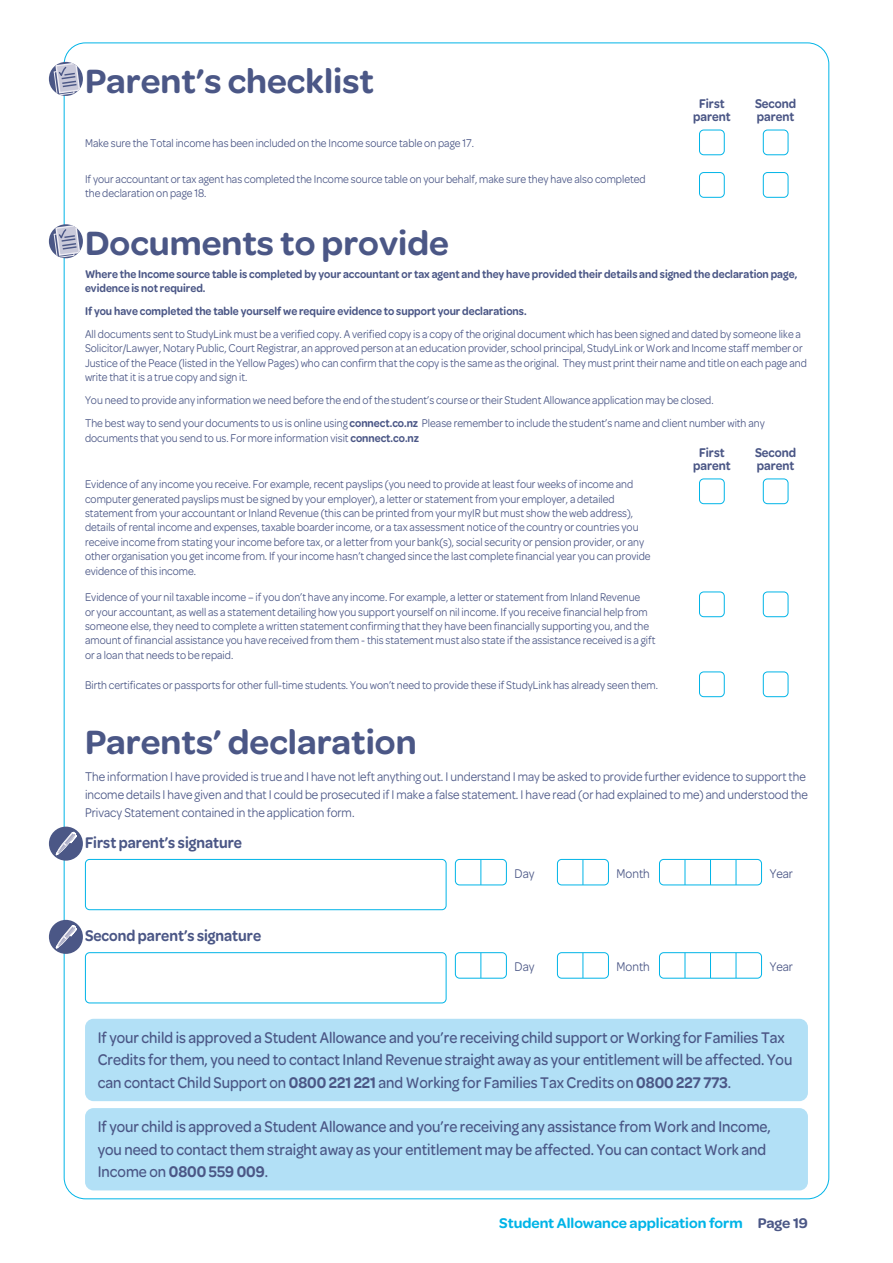
<style>
.page{position:relative;width:893px;height:1263px;background:#fff}
.page>*{position:absolute;margin:0;border:0;box-sizing:border-box;transform-origin:0 0}
.Head_1{font:600 36px "Omnes";color:#4b5786}
.Call_outs{font:500 16.5px/22.5px "Omnes";color:#4b5786;scale:.9 1}
.Head_4{font:600 16.5px "Omnes";color:#4b5786;scale:.9 1}
.t1{font:600 15px "Omnes";color:#00b4e7}
.Body{font:13.5px/18px "Omnes";color:#4b5786;scale:.9 1}
.Body_semibold{font:600 13.5px/13.5px "Omnes";color:#4b5786;text-align:center;scale:.9 1}
.Body-2{font:12px/14.4px "Omnes";color:#4b5786;scale:.9 1}
.Body_semibold-2{font:600 12px/14.4px "Omnes";color:#4b5786;scale:.9 1}
.s1{font-weight:600}
.s2{color:#4b5786}
</style>
<div class="page">
<div style="left:699px;top:130px;width:26px;height:25px;border:1px solid #00b4e7;border-radius:4px"></div>
<div style="left:763px;top:130px;width:25px;height:25px;border:1px solid #00b4e7;border-radius:4px"></div>
<div style="left:699px;top:172px;width:26px;height:26px;border:1px solid #00b4e7;border-radius:4px"></div>
<div style="left:763px;top:172px;width:25px;height:26px;border:1px solid #00b4e7;border-radius:4px"></div>
<div style="left:699px;top:479px;width:26px;height:25px;border:1px solid #00b4e7;border-radius:4px"></div>
<div style="left:763px;top:479px;width:25px;height:25px;border:1px solid #00b4e7;border-radius:4px"></div>
<div style="left:699px;top:592px;width:26px;height:25px;border:1px solid #00b4e7;border-radius:4px"></div>
<div style="left:763px;top:592px;width:25px;height:25px;border:1px solid #00b4e7;border-radius:4px"></div>
<div style="left:699px;top:671px;width:26px;height:26px;border:1px solid #00b4e7;border-radius:4px"></div>
<div style="left:763px;top:671px;width:25px;height:26px;border:1px solid #00b4e7;border-radius:4px"></div>
<div style="left:85px;top:859px;width:361px;height:51px;border:1px solid #00b4e7;border-radius:4px"></div>
<svg style="left:480px;top:861px;width:1px;height:22px"></svg>
<div style="left:455px;top:859px;width:52px;height:26px;border:1px solid #00b4e7;border-radius:4px"></div>
<svg style="left:583px;top:861px;width:1px;height:22px"></svg>
<div style="left:557px;top:859px;width:52px;height:26px;border:1px solid #00b4e7;border-radius:4px"></div>
<svg style="left:685px;top:861px;width:1px;height:22px"></svg>
<svg style="left:710px;top:861px;width:1px;height:22px"></svg>
<svg style="left:736px;top:861px;width:1px;height:22px"></svg>
<div style="left:659px;top:859px;width:103px;height:26px;border:1px solid #00b4e7;border-radius:4px"></div>
<div style="left:85px;top:952px;width:361px;height:51px;border:1px solid #00b4e7;border-radius:4px"></div>
<svg style="left:480px;top:954px;width:1px;height:22px"></svg>
<div style="left:455px;top:952px;width:52px;height:26px;border:1px solid #00b4e7;border-radius:4px"></div>
<svg style="left:583px;top:954px;width:1px;height:22px"></svg>
<div style="left:557px;top:952px;width:52px;height:26px;border:1px solid #00b4e7;border-radius:4px"></div>
<svg style="left:685px;top:954px;width:1px;height:22px"></svg>
<svg style="left:710px;top:954px;width:1px;height:22px"></svg>
<svg style="left:736px;top:954px;width:1px;height:22px"></svg>
<div style="left:659px;top:952px;width:103px;height:26px;border:1px solid #00b4e7;border-radius:4px"></div>
<div style="left:85px;top:1019px;width:723px;height:82px;background:#b2e0f6;border-radius:9px"></div>
<div style="left:85px;top:1108px;width:723px;height:82px;background:#b2e0f6;border-radius:9px"></div>
<div style="left:49px;top:62px;width:34px;height:34px;background:#4b5786;border-radius:50%"></div>
<svg style="left:53px;top:62px;width:28px;height:34px"></svg>
<div style="left:49px;top:224px;width:34px;height:34px;background:#4b5786;border-radius:50%"></div>
<svg style="left:53px;top:224px;width:28px;height:34px"></svg>
<div style="left:49px;top:827px;width:34px;height:34px;background:#4b5786;border-radius:50%"></div>
<svg style="left:56px;top:832px;width:21px;height:23px"></svg>
<div style="left:49px;top:920px;width:34px;height:34px;background:#4b5786;border-radius:50%"></div>
<svg style="left:56px;top:925px;width:21px;height:23px"></svg>
<p class="Head_1" style="left:85px;top:55px;width:290px">Parent’s checklist</p>
<p class="Body_semibold" style="left:693px;top:96px;width:43px">First parent</p>
<p class="Body_semibold" style="left:755px;top:96px;width:47px;text-align:left">Second parent</p>
<p class="Body-2" style="left:85px;top:135px;width:434px">Make sure the Total income has been included on the Income source table on page 17.</p>
<p class="Body-2" style="left:85px;top:171px;width:624px">If your accountant or tax agent has completed the Income source table on your behalf, make sure they have also completed the declaration on page 18.</p>
<p class="Head_1" style="left:85px;top:217px;width:365px">Documents to provide</p>
<p class="Body_semibold-2" style="left:85px;top:266px;width:793px">Where the Income source table is completed by your accountant or tax agent and they have provided their details and signed the declaration page, evidence is not required.</p>
<p class="Body_semibold-2" style="left:85px;top:303px;width:492px">If you have completed the table yourself we require evidence to support your declarations.</p>
<p class="Body-2" style="left:85px;top:326px;width:804px">All documents sent to StudyLink must be a verified copy. A verified copy is a copy of the original document which has been signed and dated by someone like a Solicitor/Lawyer, Notary Public, Court Registrar, an approved person at an education provider, school principal, StudyLink or Work and Income staff member or Justice of the Peace (listed in the Yellow Pages) who can confirm that the copy is the same as the original. They must print their name and title on each page and write that it is a true copy and sign it.</p>
<p class="Body-2" style="left:85px;top:392px;width:700px">You need to provide any information we need before the end of the student’s course or their Student Allowance application may be closed.</p>
<p class="Body-2" style="left:85px;top:415px;width:757px">The best way to send your documents to us is online using <span class="s1">connect.co.nz</span> Please remember to include the student’s name and client number with any documents that you send to us. For more information visit <span class="s1">connect.co.nz</span></p>
<p class="Body_semibold" style="left:693px;top:445px;width:43px">First parent</p>
<p class="Body_semibold" style="left:755px;top:445px;width:47px;text-align:left">Second parent</p>
<p class="Body-2" style="left:85px;top:476px;width:630px">Evidence of any income you receive. For example, recent payslips (you need to provide at least four weeks of income and computer generated payslips must be signed by your employer), a letter or statement from your employer, a detailed statement from your accountant or Inland Revenue (this can be printed from your myIR but must show the web address), details of rental income and expenses, taxable boarder income, or a tax assessment notice of the country or countries you receive income from stating your income before tax, or a letter from your bank(s), social security or pension provider, or any other organisation you get income from. If your income hasn’t changed since the last complete financial year you can provide evidence of this income.</p>
<p class="Body-2" style="left:85px;top:589px;width:635px">Evidence of your nil taxable income – if you don’t have any income. For example, a letter or statement from Inland Revenue<br>or your accountant, as well as a statement detailing how you support yourself on nil income. If you receive financial help from someone else, they need to complete a written statement confirming that they have been financially supporting you, and the amount of financial assistance you have received from them - this statement must also state if the assistance received is a gift or a loan that needs to be repaid.</p>
<p class="Body-2" style="left:85px;top:677px;width:638px">Birth certificates or passports for other full-time students. You won’t need to provide these if StudyLink has already seen them.</p>
<p class="Head_1" style="left:85px;top:717px;width:333px">Parents’ declaration</p>
<p class="Body" style="left:85px;top:766px;width:805px">The information I have provided is true and I have not left anything out. I understand I may be asked to provide further evidence to support the income details I have given and that I could be prosecuted if I make a false statement. I have read (or had explained to me) and understood the<br>Privacy Statement contained in the application form.</p>
<p class="Head_4" style="left:85px;top:830px;width:176px">First parent’s signature</p>
<p class="Body" style="left:514px;top:863px;width:24px">Day</p>
<p class="Body" style="left:617px;top:863px;width:38px">Month</p>
<p class="Body" style="left:770px;top:863px;width:27px">Year</p>
<p class="Head_4" style="left:85px;top:924px;width:197px">Second parent’s signature</p>
<p class="Body" style="left:514px;top:956px;width:24px">Day</p>
<p class="Body" style="left:617px;top:956px;width:38px">Month</p>
<p class="Body" style="left:770px;top:956px;width:27px">Year</p>
<p class="Call_outs" style="left:98px;top:1025px;width:773px">If your child is approved a Student Allowance and you’re receiving child support or Working for Families Tax<br>Credits for them, you need to contact Inland Revenue straight away as your entitlement will be affected. You can contact Child Support on <span class="s1">0800 221 221</span> and Working for Families Tax Credits on <span class="s1">0800 227 773</span>.</p>
<p class="Call_outs" style="left:98px;top:1114px;width:749px">If your child is approved a Student Allowance and you’re receiving any assistance from Work and Income, you need to contact them straight away as your entitlement may be affected. You can contact Work and<br>Income on <span class="s1">0800 559 009</span>.</p>
<p class="t1" style="left:499px;top:1212px;width:310px">Student Allowance application form <span class="s2">Page 19</span></p>
</div>
